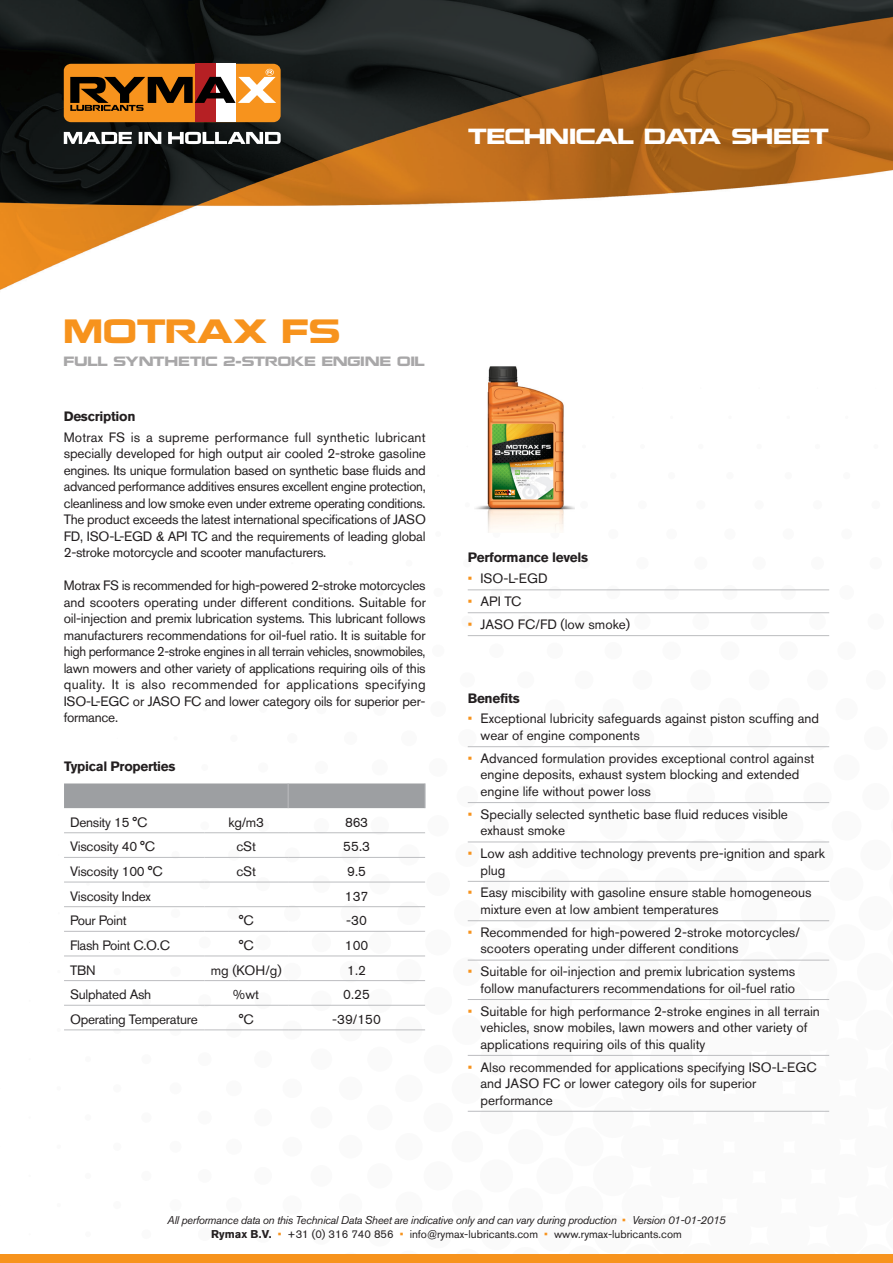
<style>
.page{position:relative;width:893px;height:1263px;background:#fff}
.page>*{position:absolute;margin:0;border:0;box-sizing:border-box;transform-origin:0 0}
.t1{font:30px "Nokianvirallinenkirjasin REGULAR";color:#f7931d}
.t2{font:19.5px "Nokianvirallinenkirjasin REGULAR";letter-spacing:-.02em;color:#fff}
.t3{font:13.5px/16.5px "Akzidenz Grotesk BQ";color:#231f20}
.t4{font:13.5px "Akzidenz Grotesk BQ";letter-spacing:-.02em;color:#231f20}
.t5{font:700 13.5px "Akzidenz Grotesk BQ";letter-spacing:-.02em;color:#231f20}
.t6{font:12px "Nokianvirallinenkirjasin REGULAR";color:#a8a7a8}
.t7{font:italic 11.25px/13.5px "Akzidenz Grotesk BQ";letter-spacing:-.03em;color:#231f20;text-align:center}
.s1{color:#f7931d}
.s2{font-style:normal;color:#f7931d}
.s3{font-weight:700;font-style:normal}
.s4{font-style:normal}
</style>
<div class="page">
<svg style="left:64px;top:507px;width:766px;height:605px"></svg>
<img style="left:0;top:0;width:893px;height:290px">
<div style="left:64px;top:64px;width:217px;height:58px;background:#f7931d;border-radius:7px"></div>
<div style="left:215px;top:64px;width:21px;height:58px;background:#fff"></div>
<div style="left:195px;top:64px;width:20px;height:58px;background:#b62024"></div>
<svg style="left:70px;top:69px;width:206px;height:42px"></svg>
<svg style="left:64px;top:132px;width:217px;height:12px"></svg>
<div style="left:0;top:1254px;width:893px;height:9px;background:#f7931d"></div>
<img style="left:475px;top:250px;width:99px;height:282px">
<hr style="left:468px;top:589px;width:361px;height:1px;background:#bcbdc0">
<hr style="left:468px;top:612px;width:361px;height:1px;background:#bcbdc0">
<hr style="left:468px;top:635px;width:361px;height:1px;background:#bcbdc0">
<hr style="left:64px;top:882px;width:140px;height:1px;background:#bcbdc0">
<hr style="left:204px;top:882px;width:84px;height:1px;background:#bcbdc0">
<hr style="left:288px;top:882px;width:137px;height:1px;background:#bcbdc0">
<hr style="left:64px;top:906px;width:140px;height:1px;background:#bcbdc0">
<hr style="left:204px;top:906px;width:84px;height:1px;background:#bcbdc0">
<hr style="left:288px;top:906px;width:137px;height:1px;background:#bcbdc0">
<hr style="left:64px;top:931px;width:140px;height:1px;background:#bcbdc0">
<hr style="left:204px;top:931px;width:84px;height:1px;background:#bcbdc0">
<hr style="left:288px;top:931px;width:137px;height:1px;background:#bcbdc0">
<hr style="left:64px;top:955px;width:140px;height:1px;background:#bcbdc0">
<hr style="left:204px;top:955px;width:84px;height:1px;background:#bcbdc0">
<hr style="left:288px;top:955px;width:137px;height:1px;background:#bcbdc0">
<hr style="left:64px;top:980px;width:140px;height:1px;background:#bcbdc0">
<hr style="left:204px;top:980px;width:84px;height:1px;background:#bcbdc0">
<hr style="left:288px;top:980px;width:137px;height:1px;background:#bcbdc0">
<hr style="left:64px;top:1005px;width:140px;height:1px;background:#bcbdc0">
<hr style="left:204px;top:1005px;width:84px;height:1px;background:#bcbdc0">
<hr style="left:288px;top:1005px;width:137px;height:1px;background:#bcbdc0">
<hr style="left:64px;top:1029px;width:140px;height:1px;background:#bcbdc0">
<hr style="left:204px;top:1029px;width:84px;height:1px;background:#bcbdc0">
<hr style="left:288px;top:1029px;width:137px;height:1px;background:#bcbdc0">
<hr style="left:64px;top:857px;width:140px;height:1px;background:#bcbdc0">
<hr style="left:204px;top:857px;width:84px;height:1px;background:#bcbdc0">
<hr style="left:288px;top:857px;width:137px;height:1px;background:#bcbdc0">
<hr style="left:64px;top:832px;width:140px;height:1px;background:#bcbdc0">
<hr style="left:204px;top:832px;width:84px;height:1px;background:#bcbdc0">
<hr style="left:288px;top:832px;width:137px;height:1px;background:#bcbdc0">
<div style="left:64px;top:783px;width:362px;height:25px;background:#9d9fa2"></div>
<svg style="left:70px;top:816px;width:78px;height:15px"></svg>
<svg style="left:229px;top:816px;width:35px;height:15px"></svg>
<svg style="left:345px;top:817px;width:23px;height:11px"></svg>
<svg style="left:69px;top:841px;width:87px;height:14px"></svg>
<svg style="left:236px;top:841px;width:20px;height:11px"></svg>
<svg style="left:343px;top:841px;width:27px;height:11px"></svg>
<svg style="left:69px;top:865px;width:94px;height:15px"></svg>
<svg style="left:236px;top:865px;width:20px;height:12px"></svg>
<svg style="left:347px;top:866px;width:19px;height:11px"></svg>
<svg style="left:239px;top:915px;width:15px;height:11px"></svg>
<svg style="left:239px;top:939px;width:15px;height:12px"></svg>
<svg style="left:211px;top:963px;width:71px;height:15px"></svg>
<svg style="left:233px;top:989px;width:26px;height:11px"></svg>
<svg style="left:239px;top:1013px;width:15px;height:12px"></svg>
<hr style="left:468px;top:746px;width:361px;height:1px;background:#bcbdc0">
<hr style="left:468px;top:802px;width:361px;height:1px;background:#bcbdc0">
<hr style="left:468px;top:841px;width:361px;height:1px;background:#bcbdc0">
<hr style="left:468px;top:881px;width:361px;height:1px;background:#bcbdc0">
<hr style="left:468px;top:920px;width:361px;height:1px;background:#bcbdc0">
<hr style="left:468px;top:960px;width:361px;height:1px;background:#bcbdc0">
<hr style="left:468px;top:999px;width:361px;height:1px;background:#bcbdc0">
<hr style="left:468px;top:1055px;width:361px;height:1px;background:#bcbdc0">
<hr style="left:468px;top:1111px;width:361px;height:1px;background:#bcbdc0">
<h2 class="t2" style="left:468px;top:124px;width:363px">TECHNICAL DATA SHEET</h2>
<h1 class="t1" style="left:64px;top:312px;width:278px">MOTRAX FS</h1>
<p class="t6" style="left:64px;top:354px;width:362px">FULL SYNTHETIC 2-STROKE ENGINE OIL</p>
<p class="t5" style="left:64px;top:408px;width:73px">Description</p>
<p class="t3" style="left:64px;top:429px;width:364px;text-align:justify">Motrax FS is a supreme performance full synthetic lubricant specially developed for high output air cooled 2-stroke gasoline engines. Its unique formulation based on synthetic base fluids and advanced performance additives ensures excellent engine protection, cleanliness and low smoke even under extreme operating conditions.<br>The product exceeds the latest international specifications of JASO FD, ISO-L-EGD &amp; API TC and the requirements of leading global 2-stroke motorcycle and scooter manufacturers.</p>
<p class="t3" style="left:64px;top:577px;width:364px;text-align:justify">Motrax FS is recommended for high-powered 2-stroke motorcycles and scooters operating under different conditions. Suitable for oil-injection and premix lubrication systems. This lubricant follows manufacturers recommendations for oil-fuel ratio. It is suitable for high performance 2-stroke engines in all terrain vehicles, snowmobiles, lawn mowers and other variety of applications requiring oils of this quality. It is also recommended for applications specifying ISO-L-EGC or JASO FC and lower category oils for superior per&shy;formance.</p>
<p class="t5" style="left:64px;top:758px;width:113px">Typical Properties</p>
<p class="t4" style="left:70px;top:814px;width:79px">Density 15 °C</p>
<p class="t3" style="left:229px;top:814px;width:37px">kg/m3</p>
<p class="t3" style="left:345px;top:814px;width:25px">863</p>
<p class="t4" style="left:70px;top:839px;width:87px">Viscosity 40 °C</p>
<p class="t3" style="left:237px;top:838px;width:21px">cSt</p>
<p class="t3" style="left:343px;top:838px;width:28px">55.3</p>
<p class="t4" style="left:70px;top:863px;width:94px">Viscosity 100 °C</p>
<p class="t3" style="left:237px;top:863px;width:21px">cSt</p>
<p class="t3" style="left:347px;top:863px;width:20px">9.5</p>
<p class="t4" style="left:70px;top:888px;width:82px">Viscosity Index</p>
<p class="t3" style="left:345px;top:888px;width:25px">137</p>
<p class="t4" style="left:70px;top:912px;width:58px">Pour Point</p>
<p class="t3" style="left:239px;top:912px;width:16px">°C</p>
<p class="t3" style="left:346px;top:912px;width:22px">-30</p>
<p class="t4" style="left:70px;top:937px;width:102px">Flash Point C.O.C</p>
<p class="t3" style="left:239px;top:937px;width:16px">°C</p>
<p class="t3" style="left:345px;top:937px;width:25px">100</p>
<p class="t3" style="left:70px;top:961px;width:27px">TBN</p>
<p class="t3" style="left:211px;top:961px;width:73px">mg (KOH/g)</p>
<p class="t3" style="left:347px;top:961px;width:20px">1.2</p>
<p class="t4" style="left:70px;top:986px;width:83px">Sulphated Ash</p>
<p class="t3" style="left:233px;top:986px;width:27px">%wt</p>
<p class="t3" style="left:343px;top:986px;width:28px">0.25</p>
<p class="t4" style="left:70px;top:1011px;width:129px">Operating Temperature</p>
<p class="t3" style="left:239px;top:1011px;width:16px">°C</p>
<p class="t3" style="left:332px;top:1011px;width:50px">-39/150</p>
<p class="t5" style="left:468px;top:550px;width:122px">Performance levels</p>
<p class="t3" style="left:468px;top:570px;width:81px"><span class="s1">•</span> ISO-L-EGD</p>
<p class="t3" style="left:468px;top:593px;width:55px"><span class="s1">•</span> API TC</p>
<p class="t3" style="left:468px;top:616px;width:164px"><span class="s1">•</span> JASO FC/FD (low smoke)</p>
<p class="t5" style="left:468px;top:690px;width:54px">Benefits</p>
<p class="t3" style="left:480px;top:710px;width:340px;text-indent:-13px"><span class="s1">•</span> Exceptional lubricity safeguards against piston scuffing and wear of engine components</p>
<p class="t3" style="left:480px;top:750px;width:335px;text-indent:-13px"><span class="s1">•</span> Advanced formulation provides exceptional control against engine deposits, exhaust system blocking and extended engine life without power loss</p>
<p class="t3" style="left:480px;top:806px;width:309px;text-indent:-13px"><span class="s1">•</span> Specially selected synthetic base fluid reduces visible exhaust smoke</p>
<p class="t3" style="left:480px;top:845px;width:346px;text-indent:-13px"><span class="s1">•</span> Low ash additive technology prevents pre-ignition and spark plug</p>
<p class="t3" style="left:480px;top:884px;width:333px;text-indent:-13px"><span class="s1">•</span> Easy miscibility with gasoline ensure stable homogeneous mixture even at low ambient temperatures</p>
<p class="t3" style="left:480px;top:924px;width:321px;text-indent:-13px"><span class="s1">•</span> Recommended for high-powered 2-stroke motorcycles/ scooters operating under different conditions</p>
<p class="t3" style="left:468px;top:963px;width:329px;text-align:right"><span class="s1">•</span> Suitable for oil-injection and premix lubrication systems follow manufacturers recommendations for oil-fuel ratio</p>
<p class="t3" style="left:480px;top:1002px;width:341px;text-indent:-13px"><span class="s1">•</span> Suitable for high performance 2-stroke engines in all terrain vehicles, snow mobiles, lawn mowers and other variety of applications requiring oils of this quality</p>
<p class="t3" style="left:480px;top:1058px;width:338px;text-indent:-13px"><span class="s1">•</span> Also recommended for applications specifying ISO-L-EGC and JASO FC or lower category oils for superior performance</p>
<p class="t7" style="left:167px;top:1213px;width:560px">All performance data on this Technical Data Sheet are indicative only and can vary during production <span class="s2">•</span> Version 01-01-2015<br><span class="s3">Rymax B.V.</span> <span class="s2">•</span> <span class="s4">+31 (0) 316 740 856</span> <span class="s2">•</span> <span class="s4">info@rymax-lubricants.com</span> <span class="s2">•</span> <span class="s4">www.rymax-lubricants.com</span></p>
</div>
